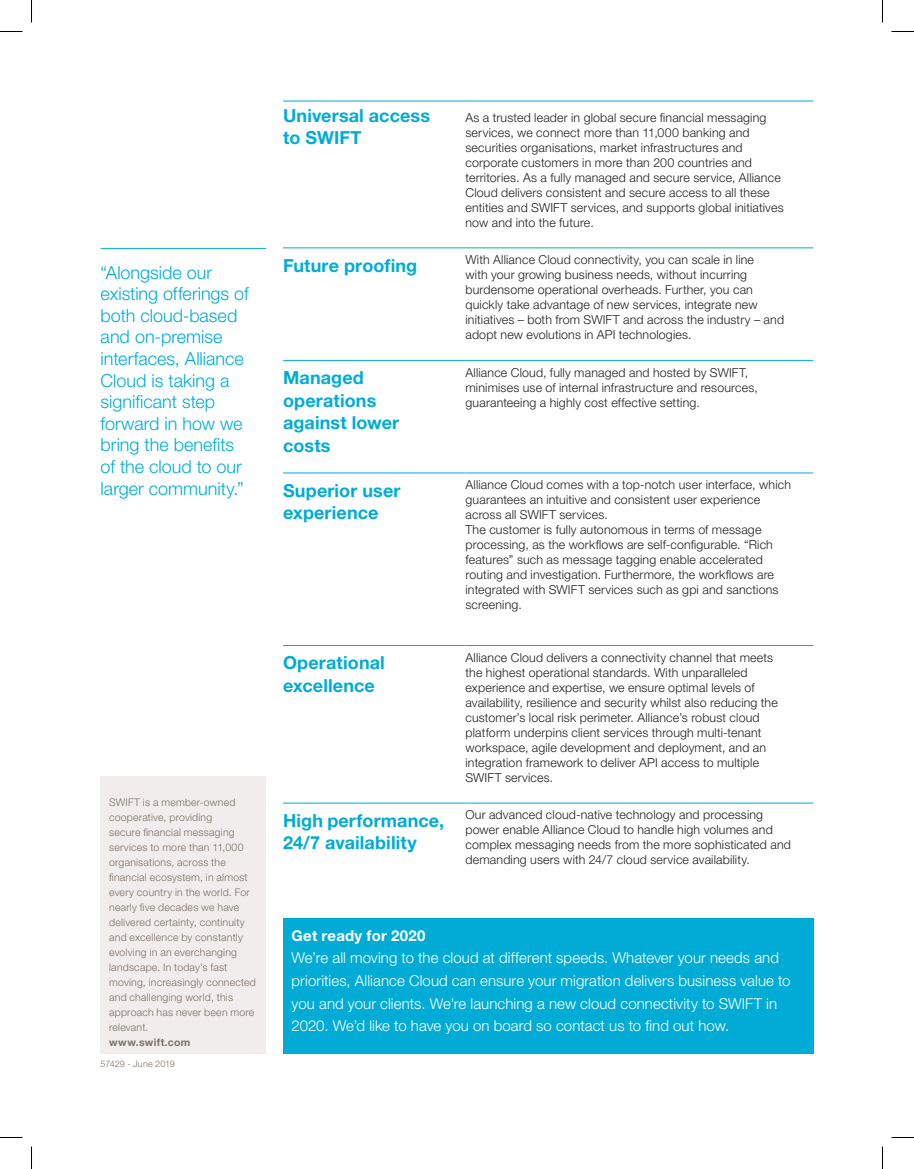
<style>
.page{position:relative;width:914px;height:1169px;background:#fff}
.page>*{position:absolute;margin:0;border:0;box-sizing:border-box;transform-origin:0 0}
.t1{font:300 18px/21.6px "Helvetica Neue LT Std";color:#00acd5}
.t2{font:700 18px/22.5px "Helvetica Neue LT Std";letter-spacing:.005em;color:#00acd5}
.Body{font:300 15px/22.5px "Helvetica Neue LT Std";letter-spacing:.005em;color:#fff}
.Body-2{font:700 15px "Helvetica Neue LT Std";letter-spacing:.015em;color:#fff}
.t3{font:300 12.3px/15px "Helvetica Neue LT Std";letter-spacing:.015em;color:#231f20}
.Boilerplate{font:300 10.5px/15px "Helvetica Neue LT Std";letter-spacing:.02em;color:#807066}
.Boilerplate-2{font:700 10.5px "Helvetica Neue LT Std";letter-spacing:.03em;color:#807066}
.t4{font:300 9px "Helvetica Neue LT Std";color:#807066}
</style>
<div class="page">
<div style="left:101px;top:779px;width:165px;height:19px;background:#f0edec"></div>
<div style="left:101px;top:794px;width:165px;height:244px;background:#f0edec"></div>
<div style="left:101px;top:1034px;width:165px;height:19px;background:#f0edec"></div>
<hr style="left:101px;top:248px;width:165px;height:1px;background:#00acd5">
<hr style="left:283px;top:101px;width:182px;height:1px;background:#00acd5">
<hr style="left:465px;top:101px;width:348px;height:1px;background:#00acd5">
<hr style="left:283px;top:247px;width:182px;height:1px;background:#00acd5">
<hr style="left:465px;top:247px;width:348px;height:1px;background:#00acd5">
<hr style="left:283px;top:360px;width:182px;height:1px;background:#00acd5">
<hr style="left:465px;top:360px;width:348px;height:1px;background:#00acd5">
<hr style="left:283px;top:472px;width:182px;height:1px;background:#00acd5">
<hr style="left:465px;top:472px;width:348px;height:1px;background:#00acd5">
<hr style="left:283px;top:645px;width:182px;height:1px;background:#00acd5">
<hr style="left:465px;top:645px;width:348px;height:1px;background:#00acd5">
<hr style="left:283px;top:802px;width:182px;height:1px;background:#00acd5">
<hr style="left:465px;top:802px;width:348px;height:1px;background:#00acd5">
<div style="left:283px;top:918px;width:530px;height:135px;background:#00acd5"></div>
<svg style="left:0;top:31px;width:22px;height:1px"></svg>
<svg style="left:891px;top:31px;width:22px;height:1px"></svg>
<svg style="left:0;top:1137px;width:22px;height:1px"></svg>
<svg style="left:891px;top:1137px;width:22px;height:1px"></svg>
<svg style="left:31px;top:0;width:1px;height:23px"></svg>
<svg style="left:31px;top:1146px;width:1px;height:23px"></svg>
<svg style="left:882px;top:0;width:1px;height:23px"></svg>
<svg style="left:882px;top:1146px;width:1px;height:23px"></svg>
<p class="t1" style="left:101px;top:261px;width:149px">“Alongside our existing offerings of both cloud-based and on-premise interfaces, Alliance<br>Cloud is taking a significant step forward in how we bring the benefits of the cloud to our larger community.”</p>
<p class="Boilerplate" style="left:109px;top:794px;width:148px">SWIFT is a member-owned cooperative, providing<br>secure financial messaging services to more than 11,000 organisations, across the financial ecosystem, in almost every country in the world. For nearly five decades we have delivered certainty, continuity and excellence by constantly evolving in an everchanging landscape. In today’s fast moving, increasingly connected and challenging world, this approach has never been more relevant.</p>
<p class="Boilerplate-2" style="left:109px;top:1035px;width:83px">www.swift.com</p>
<p class="t4" style="left:101px;top:1058px;width:76px">57429 - June 2019</p>
<p class="t2" style="left:283px;top:103px;width:148px">Universal access to SWIFT</p>
<p class="t3" style="left:465px;top:109px;width:319px">As a trusted leader in global secure financial messaging services, we connect more than 11,000 banking and securities organisations, market infrastructures and corporate customers in more than 200 countries and territories. As a fully managed and secure service, Alliance Cloud delivers consistent and secure access to all these entities and SWIFT services, and supports global initiatives now and into the future.</p>
<p class="t2" style="left:283px;top:253px;width:136px">Future proofing</p>
<p class="t3" style="left:465px;top:252px;width:320px">With Alliance Cloud connectivity, you can scale in line<br>with your growing business needs, without incurring burdensome operational overheads. Further, you can quickly take advantage of new services, integrate new initiatives – both from SWIFT and across the industry – and adopt new evolutions in API technologies.</p>
<p class="t2" style="left:283px;top:366px;width:118px">Managed operations against lower costs</p>
<p class="t3" style="left:465px;top:364px;width:294px">Alliance Cloud, fully managed and hosted by SWIFT, minimises use of internal infrastructure and resources, guaranteeing a highly cost effective setting.</p>
<p class="t2" style="left:283px;top:478px;width:119px">Superior user experience</p>
<p class="t3" style="left:465px;top:477px;width:327px">Alliance Cloud comes with a top-notch user interface, which guarantees an intuitive and consistent user experience across all SWIFT services.</p>
<p class="t3" style="left:465px;top:522px;width:314px">The customer is fully autonomous in terms of message processing, as the workflows are self-configurable. “Rich features” such as message tagging enable accelerated routing and investigation. Furthermore, the workflows are integrated with SWIFT services such as gpi and sanctions screening.</p>
<p class="t2" style="left:283px;top:651px;width:103px">Operational excellence</p>
<p class="t3" style="left:465px;top:649px;width:314px">Alliance Cloud delivers a connectivity channel that meets the highest operational standards. With unparalleled experience and expertise, we ensure optimal levels of availability, resilience and security whilst also reducing the customer’s local risk perimeter. Alliance’s robust cloud platform underpins client services through multi-tenant workspace, agile development and deployment, and an integration framework to deliver API access to multiple SWIFT services.</p>
<p class="t2" style="left:283px;top:808px;width:163px">High performance,<br>24/7 availability</p>
<p class="t3" style="left:465px;top:807px;width:327px">Our advanced cloud-native technology and processing power enable Alliance Cloud to handle high volumes and complex messaging needs from the more sophisticated and demanding users with 24/7 cloud service availability.</p>
<p class="Body-2" style="left:291px;top:926px;width:135px">Get ready for 2020</p>
<p class="Body" style="left:291px;top:946px;width:500px">We’re all moving to the cloud at different speeds. Whatever your needs and priorities, Alliance Cloud can ensure your migration delivers business value to you and your clients. We’re launching a new cloud connectivity to SWIFT in 2020. We’d like to have you on board so contact us to find out how.</p>
</div>
